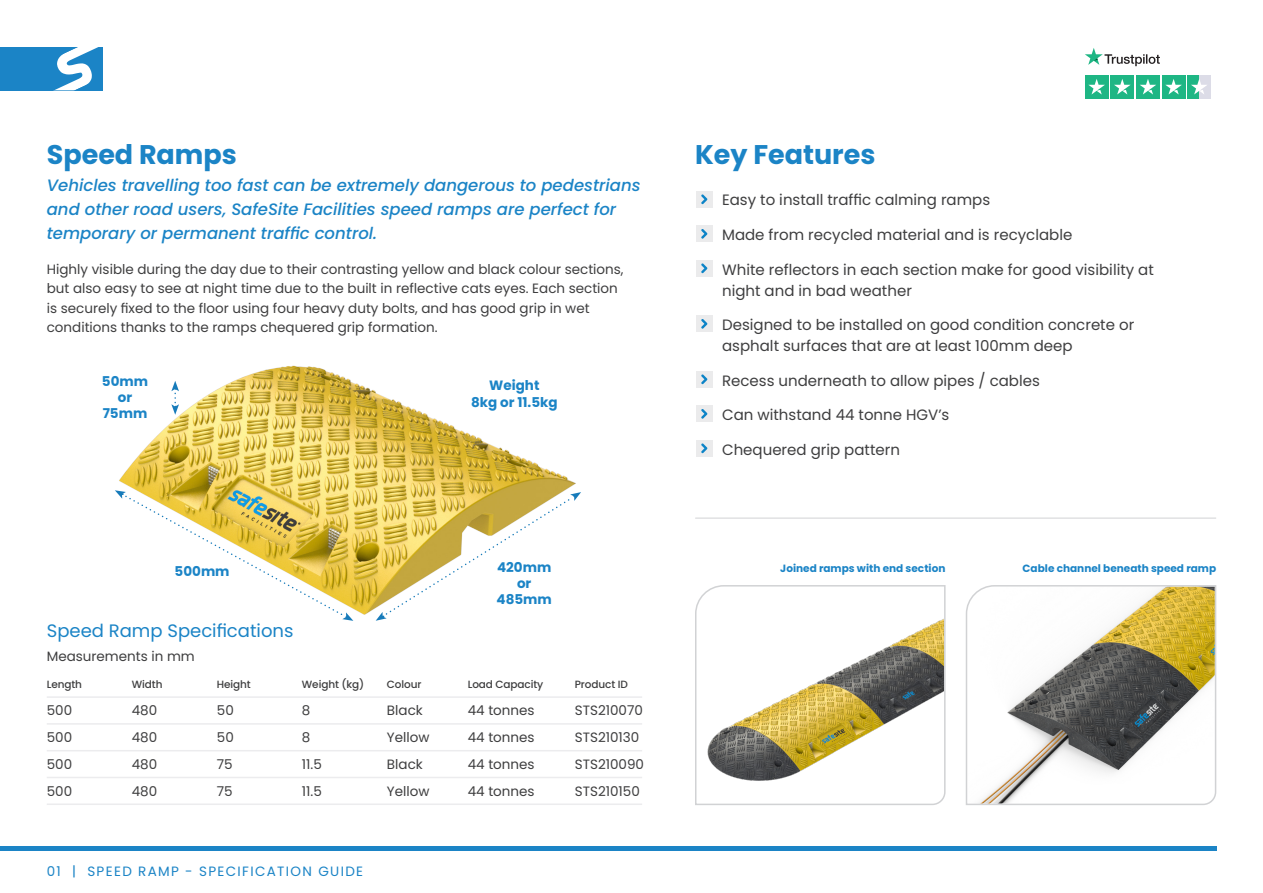
<style>
.page{position:relative;width:1263px;height:893px;background:#fff}
.page>*{position:absolute;margin:0;border:0;box-sizing:border-box;transform-origin:0 0}
.t1{font:700 27px "Poppins";color:#1b84c6}
.t2{font:18px "Poppins";color:#1b84c6}
.t3{font:italic 500 16.5px/24px "Poppins";color:#1b84c6}
.t4{font:15px "Poppins";color:#3e3e3f}
.t5{font:13.5px/19.5px "Poppins";color:#3e3e3f}
.t6{font:700 13.5px "Poppins";color:#1b84c6}
.t7{font:13.5px "Poppins";letter-spacing:.1em;color:#1b84c6}
.t8{font:500 10.5px "Poppins";letter-spacing:-.01em;color:#3e3e3f}
.t9{font:700 10.5px "Poppins";color:#1b84c6}
</style>
<div class="page">
<div style="left:0;top:47px;width:102px;height:43px;background:#1b84c6"></div>
<svg style="left:55px;top:47px;width:43px;height:43px"></svg>
<hr style="left:0;top:846px;width:1216px;height:4px;background:#1b84c6">
<img style="left:119px;top:365px;width:457px;height:256px">
<div style="left:696px;top:191px;width:17px;height:17px;background:#ebebec"></div>
<svg style="left:701px;top:194px;width:6px;height:10px"></svg>
<div style="left:696px;top:225px;width:17px;height:17px;background:#ebebec"></div>
<svg style="left:701px;top:229px;width:6px;height:10px"></svg>
<div style="left:696px;top:260px;width:17px;height:17px;background:#ebebec"></div>
<svg style="left:701px;top:263px;width:6px;height:10px"></svg>
<div style="left:696px;top:315px;width:17px;height:17px;background:#ebebec"></div>
<svg style="left:701px;top:319px;width:6px;height:10px"></svg>
<div style="left:696px;top:371px;width:17px;height:17px;background:#ebebec"></div>
<svg style="left:701px;top:374px;width:6px;height:10px"></svg>
<div style="left:696px;top:405px;width:17px;height:17px;background:#ebebec"></div>
<svg style="left:701px;top:409px;width:6px;height:10px"></svg>
<div style="left:696px;top:440px;width:17px;height:17px;background:#ebebec"></div>
<svg style="left:701px;top:443px;width:6px;height:10px"></svg>
<svg style="left:1085px;top:48px;width:75px;height:18px"></svg>
<div style="left:1199px;top:75px;width:12px;height:24px;background:#dcdce7"></div>
<div style="left:1187px;top:75px;width:12px;height:24px;background:#1eb684"></div>
<div style="left:1085px;top:75px;width:23px;height:24px;background:#1eb684"></div>
<div style="left:1110px;top:75px;width:24px;height:24px;background:#1eb684"></div>
<div style="left:1136px;top:75px;width:24px;height:24px;background:#1eb684"></div>
<div style="left:1162px;top:75px;width:23px;height:24px;background:#1eb684"></div>
<svg style="left:1088px;top:79px;width:17px;height:16px"></svg>
<svg style="left:1114px;top:79px;width:16px;height:16px"></svg>
<svg style="left:1140px;top:79px;width:16px;height:16px"></svg>
<svg style="left:1165px;top:79px;width:17px;height:16px"></svg>
<svg style="left:1191px;top:79px;width:16px;height:16px"></svg>
<svg style="left:695px;top:585px;width:251px;height:220px"></svg>
<svg style="left:965px;top:585px;width:252px;height:220px"></svg>
<hr style="left:695px;top:518px;width:521px;height:1px;background:#d1d2d4">
<hr style="left:47px;top:696px;width:595px;height:2px;background:#ececee">
<hr style="left:47px;top:723px;width:595px;height:2px;background:#ececee">
<hr style="left:47px;top:750px;width:595px;height:1px;background:#ececee">
<hr style="left:47px;top:777px;width:595px;height:1px;background:#ececee">
<hr style="left:47px;top:803px;width:595px;height:2px;background:#ececee">
<svg style="left:115px;top:490px;width:238px;height:131px"></svg>
<svg style="left:376px;top:492px;width:205px;height:129px"></svg>
<svg style="left:171px;top:381px;width:8px;height:34px"></svg>
<p class="t1" style="left:47px;top:139px;width:192px">Speed Ramps</p>
<p class="t3" style="left:47px;top:174px;width:595px">Vehicles travelling too fast can be extremely dangerous to pedestrians and other road users, SafeSite Facilities speed ramps are perfect for temporary or permanent traffic control.</p>
<p class="t5" style="left:47px;top:260px;width:578px">Highly visible during the day due to their contrasting yellow and black colour sections, but also easy to see at night time due to the built in reflective cats eyes. Each section is securely fixed to the floor using four heavy duty bolts, and has good grip in wet conditions thanks to the ramps chequered grip formation.</p>
<p class="t6" style="left:102px;top:373px;width:48px">50mm</p>
<p class="t6" style="left:118px;top:389px;width:16px">or</p>
<p class="t6" style="left:103px;top:406px;width:46px">75mm</p>
<p class="t6" style="left:489px;top:378px;width:52px">Weight</p>
<p class="t6" style="left:471px;top:394px;width:88px">8kg or 11.5kg</p>
<p class="t1" style="left:695px;top:139px;width:182px">Key Features</p>
<p class="t4" style="left:722px;top:192px;width:270px">Easy to install traffic calming ramps</p>
<p class="t4" style="left:722px;top:226px;width:352px">Made from recycled material and is recyclable</p>
<p class="t4" style="left:722px;top:261px;width:433px">White reflectors in each section make for good visibility at</p>
<p class="t4" style="left:722px;top:282px;width:191px">night and in bad weather</p>
<p class="t4" style="left:722px;top:316px;width:414px">Designed to be installed on good condition concrete or</p>
<p class="t4" style="left:722px;top:337px;width:352px">asphalt surfaces that are at least 100mm deep</p>
<p class="t4" style="left:722px;top:372px;width:319px">Recess underneath to allow pipes / cables</p>
<p class="t4" style="left:722px;top:406px;width:229px">Can withstand 44 tonne HGV’s</p>
<p class="t4" style="left:722px;top:441px;width:179px">Chequered grip pattern</p>
<p class="t6" style="left:175px;top:563px;width:56px">500mm</p>
<p class="t6" style="left:497px;top:559px;width:56px">420mm</p>
<p class="t9" style="left:780px;top:563px;width:167px">Joined ramps with end section</p>
<p class="t9" style="left:1023px;top:563px;width:195px">Cable channel beneath speed ramp</p>
<p class="t6" style="left:517px;top:576px;width:16px">or</p>
<p class="t6" style="left:496px;top:592px;width:57px">485mm</p>
<p class="t2" style="left:47px;top:620px;width:248px">Speed Ramp Specifications</p>
<p class="t5" style="left:47px;top:647px;width:150px">Measurements in mm</p>
<p class="t8" style="left:47px;top:678px;width:37px">Length</p>
<p class="t8" style="left:132px;top:678px;width:32px">Width</p>
<p class="t8" style="left:217px;top:678px;width:35px">Height</p>
<p class="t8" style="left:302px;top:678px;width:64px">Weight (kg)</p>
<p class="t8" style="left:387px;top:678px;width:36px">Colour</p>
<p class="t8" style="left:468px;top:678px;width:77px">Load Capacity</p>
<p class="t8" style="left:575px;top:678px;width:55px">Product ID</p>
<p class="t5" style="left:47px;top:701px;width:27px">500</p>
<p class="t5" style="left:132px;top:701px;width:27px">480</p>
<p class="t5" style="left:217px;top:701px;width:18px">50</p>
<p class="t5" style="left:302px;top:701px;width:10px">8</p>
<p class="t5" style="left:387px;top:701px;width:37px">Black</p>
<p class="t5" style="left:468px;top:701px;width:68px">44 tonnes</p>
<p class="t5" style="left:575px;top:701px;width:70px">STS210070</p>
<p class="t5" style="left:47px;top:728px;width:27px">500</p>
<p class="t5" style="left:132px;top:728px;width:27px">480</p>
<p class="t5" style="left:217px;top:728px;width:18px">50</p>
<p class="t5" style="left:302px;top:728px;width:10px">8</p>
<p class="t5" style="left:387px;top:728px;width:44px">Yellow</p>
<p class="t5" style="left:468px;top:728px;width:68px">44 tonnes</p>
<p class="t5" style="left:575px;top:728px;width:66px">STS210130</p>
<p class="t5" style="left:47px;top:755px;width:27px">500</p>
<p class="t5" style="left:132px;top:755px;width:27px">480</p>
<p class="t5" style="left:217px;top:755px;width:17px">75</p>
<p class="t5" style="left:302px;top:755px;width:21px">11.5</p>
<p class="t5" style="left:387px;top:755px;width:37px">Black</p>
<p class="t5" style="left:468px;top:755px;width:68px">44 tonnes</p>
<p class="t5" style="left:575px;top:755px;width:71px">STS210090</p>
<p class="t5" style="left:47px;top:782px;width:27px">500</p>
<p class="t5" style="left:132px;top:782px;width:27px">480</p>
<p class="t5" style="left:217px;top:782px;width:17px">75</p>
<p class="t5" style="left:302px;top:782px;width:21px">11.5</p>
<p class="t5" style="left:387px;top:782px;width:44px">Yellow</p>
<p class="t5" style="left:468px;top:782px;width:68px">44 tonnes</p>
<p class="t5" style="left:575px;top:782px;width:66px">STS210150</p>
<p class="t7" style="left:47px;top:863px;width:318px">01 | SPEED RAMP - SPECIFICATION GUIDE</p>
</div>
